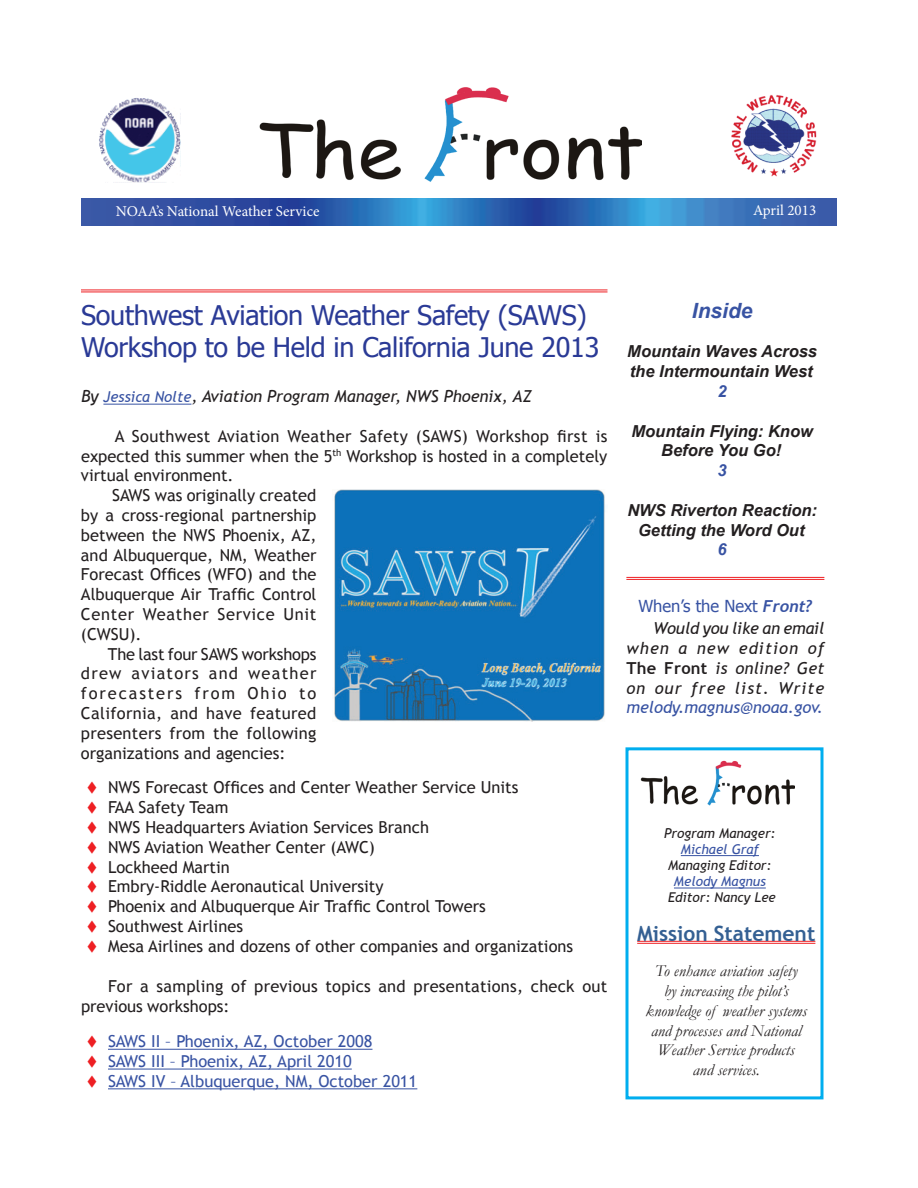
<style>
.page{position:relative;width:918px;height:1188px;background:#fff}
.page>*{position:absolute;margin:0;border:0;box-sizing:border-box;transform-origin:0 0}
.t1{font:27px/32.4px "Tahoma";letter-spacing:-.01em;color:#2a3a96}
.t2{font:700 21px "Trebuchet MS";color:#346093}
.t3{font:italic 700 21px "Arial";color:#3853a3}
.t4{font:16.5px/19.8px "Trebuchet MS";color:#231f20}
.t5{font:italic 16.5px/19.8px "Garamond";color:#231f20;text-align:center}
.t6{font:italic 16.5px/19.8px "Trebuchet MS";color:#231f20;text-align:justify}
.t7{font:italic 700 16.5px/19.8px "Arial";color:#231f20;text-align:center}
.t8{font:16.5px/19.8px "Trebuchet MS";color:#3853a3}
.t9{font:16.5px "Trebuchet MS";letter-spacing:.02em;color:#231f20}
.t10{font:16.5px "Trebuchet MS";letter-spacing:.04em;color:#231f20}
.t11{font:italic 16.5px "Trebuchet MS";color:#3853a3}
.t12{font:16.5px "Trebuchet MS";letter-spacing:.075em;color:#231f20}
.t13{font:16.5px "Trebuchet MS";letter-spacing:.11em;color:#231f20}
.t14{font:16.5px "Tahoma";color:#3853a3}
.t15{font:italic 700 16.5px "Arial";color:#3853a3}
.t16{font:15px "Minion Pro";color:#fff}
.t17{font:italic 13.5px "Trebuchet MS";color:#231f20}
.t18{font:italic 13.5px "Trebuchet MS";color:#3853a3}
.s1{font-size:15px;color:#3853a3}
.s2{font-family:"Trebuchet";font-weight:700;font-style:italic}
.s3{font-weight:700;font-style:normal}
</style>
<div class="page">
<img style="left:259px;top:87px;width:383px;height:95px">
<img style="left:81px;top:198px;width:756px;height:27px">
<img style="left:731px;top:94px;width:86px;height:83px">
<img style="left:99px;top:98px;width:82px;height:84px">
<div style="left:626px;top:747px;width:198px;height:352px;background:#fff;border:3px solid #00aeef"></div>
<hr style="left:637px;top:941px;width:178px;height:1px;background:#ee1f23">
<hr style="left:637px;top:943px;width:178px;height:1px;background:#ee1f23">
<img style="left:640px;top:760px;width:155px;height:45px">
<hr style="left:681px;top:855px;width:78px;height:1px;background:#3853a3">
<hr style="left:674px;top:888px;width:92px;height:1px;background:#3853a3">
<hr style="left:626px;top:577px;width:198px;height:1px;background:#ee1f23">
<hr style="left:626px;top:579px;width:198px;height:1px;background:#ee1f23">
<hr style="left:81px;top:289px;width:527px;height:1px;background:#ee1f23">
<hr style="left:81px;top:291px;width:527px;height:1px;background:#ee1f23">
<hr style="left:103px;top:404px;width:88px;height:1px;background:#3853a3">
<hr style="left:108px;top:1049px;width:264px;height:1px;background:#3853a3">
<hr style="left:108px;top:1069px;width:244px;height:1px;background:#3853a3">
<hr style="left:108px;top:1088px;width:309px;height:1px;background:#3853a3">
<img style="left:334px;top:489px;width:271px;height:232px">
<p class="t16" style="left:116px;top:201px;width:205px">NOAA’s National Weather Service</p>
<p class="t16" style="left:753px;top:200px;width:65px">April 2013</p>
<h1 class="t1" style="left:81px;top:298px;width:520px">Southwest Aviation Weather Safety (SAWS)<br>Workshop to be Held in California June 2013</h1>
<p class="t6" style="left:81px;top:387px;width:452px">By <span class="s1">Jessica Nolte</span>, Aviation Program Manager, NWS Phoenix, AZ</p>
<p class="t9" style="left:115px;top:426px;width:494px">A Southwest Aviation Weather Safety (SAWS) Workshop first is</p>
<p class="t4" style="left:81px;top:446px;width:528px">expected this summer when the 5<sup>th</sup> Workshop is hosted in a completely</p>
<p class="t4" style="left:81px;top:466px;width:154px">virtual environment.</p>
<p class="t4" style="left:112px;top:486px;width:206px">SAWS was originally created</p>
<p class="t4" style="left:81px;top:506px;width:237px">by a cross-regional partnership</p>
<p class="t4" style="left:81px;top:525px;width:237px">between the NWS Phoenix, AZ,</p>
<p class="t4" style="left:81px;top:545px;width:237px">and Albuquerque, NM, Weather</p>
<p class="t4" style="left:81px;top:565px;width:237px">Forecast Offices (WFO) and the</p>
<p class="t4" style="left:81px;top:585px;width:237px">Albuquerque Air Traffic Control</p>
<p class="t10" style="left:81px;top:604px;width:237px">Center Weather Service Unit</p>
<p class="t4" style="left:81px;top:624px;width:62px">(CWSU).</p>
<p class="t4" style="left:108px;top:644px;width:210px">The last four SAWS workshops</p>
<p class="t12" style="left:81px;top:664px;width:237px">drew aviators and weather</p>
<p class="t13" style="left:81px;top:684px;width:237px">forecasters from Ohio to</p>
<p class="t9" style="left:81px;top:703px;width:237px">California, and have featured</p>
<p class="t4" style="left:81px;top:723px;width:237px">presenters from the following</p>
<p class="t4" style="left:81px;top:743px;width:206px">organizations and agencies:</p>
<p class="t4" style="left:108px;top:778px;width:467px">NWS Forecast Offices and Center Weather Service Units<br>FAA Safety Team<br>NWS Headquarters Aviation Services Branch<br>NWS Aviation Weather Center (AWC)<br>Lockheed Martin<br>Embry-Riddle Aeronautical University<br>Phoenix and Albuquerque Air Traffic Control Towers<br>Southwest Airlines<br>Mesa Airlines and dozens of other companies and organizations</p>
<p class="t4" style="left:81px;top:977px;width:528px;text-indent:27px">For a sampling of previous topics and presentations, check out previous workshops:</p>
<p class="t8" style="left:108px;top:1032px;width:311px">SAWS II – Phoenix, AZ, October 2008<br>SAWS III – Phoenix, AZ, April 2010<br>SAWS IV – Albuquerque, NM, October 2011</p>
<p class="t3" style="left:692px;top:296px;width:62px">Inside</p>
<p class="t7" style="left:627px;top:342px;width:191px;text-align:left">Mountain Waves Across the Intermountain West</p>
<p class="t15" style="left:718px;top:380px;width:11px">2</p>
<p class="t7" style="left:631px;top:421px;width:183px">Mountain Flying: Know<br>Before You Go!</p>
<p class="t15" style="left:718px;top:459px;width:11px">3</p>
<p class="t7" style="left:627px;top:501px;width:191px">NWS Riverton Reaction:<br>Getting the Word Out</p>
<p class="t15" style="left:718px;top:539px;width:11px">6</p>
<p class="t14" style="left:638px;top:595px;width:176px">When’s the Next <span class="s2">Front?</span></p>
<p class="t6" style="left:626px;top:619px;width:199px;text-indent:27px">Would you like an email when a new edition of <span class="s3">The Front</span> is online? Get on our free list. Write</p>
<p class="t11" style="left:626px;top:698px;width:198px">melody.magnus@noaa.gov.</p>
<p class="t17" style="left:664px;top:825px;width:113px">Program Manager:</p>
<p class="t18" style="left:681px;top:841px;width:80px">Michael Graf</p>
<p class="t17" style="left:668px;top:857px;width:105px">Managing Editor:</p>
<p class="t18" style="left:674px;top:874px;width:93px">Melody Magnus</p>
<p class="t17" style="left:668px;top:890px;width:109px">Editor: Nancy Lee</p>
<p class="t2" style="left:637px;top:921px;width:180px">Mission Statement</p>
<p class="t5" style="left:646px;top:961px;width:163px">To enhance aviation safety<br>by increasing the pilot’s knowledge of weather systems and processes and National<br>Weather Service products<br>and services.</p>
</div>
